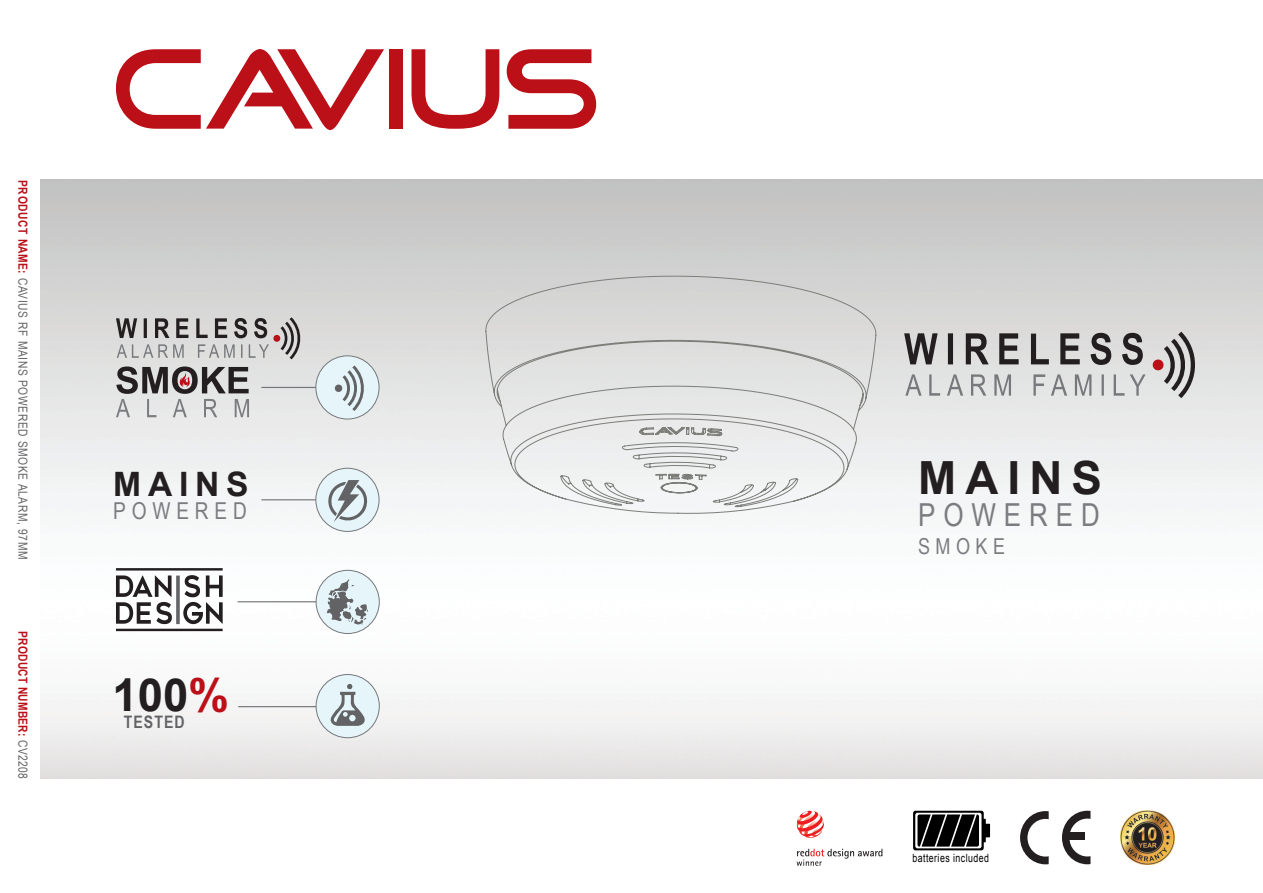
<style>
.page{position:relative;width:1263px;height:893px;background:#fff}
.page>*{position:absolute;margin:0;border:0;box-sizing:border-box;transform-origin:0 0}
.t1{font:700 45.75px "Arial";letter-spacing:.2em;color:#231f20}
.t2{font:700 45.45px "Arial";color:#231f20}
.t3{font:700 33.6px "Arial";letter-spacing:.2em;color:#231f20}
.t4{font:31.65px "Arial Narrow";letter-spacing:.25em;color:#7a7c7f}
.t5{font:23.25px "Arial Narrow";letter-spacing:.25em;color:#7a7c7f}
.t6{font:21.9px "Arial Narrow";letter-spacing:.25em;color:#7a7c7f}
.t7{font:700 17.25px "Arial Narrow";letter-spacing:.06em;color:#636366}
.t8{font:12.45px "Arial Narrow";letter-spacing:.05em;color:#636366}
.t9{font:700 12.45px "Arial Narrow";letter-spacing:.02em;color:#bb1018}
.t10{font:11.4px "Arial";letter-spacing:.05em;color:#000001;scale:.77 1}
.s1{font-weight:700;color:#bb1018}
.s2{font-weight:400;color:#636366}
.s3{color:#bb1018}
</style>
<div class="page">
<hr style="left:238px;top:706px;width:80px;height:1px;background:#76787b">
<hr style="left:238px;top:601px;width:79px;height:1px;background:#76787b">
<hr style="left:261px;top:387px;width:63px;height:1px;background:#76787b">
<hr style="left:261px;top:499px;width:63px;height:1px;background:#76787b">
<div style="left:316px;top:674px;width:63px;height:64px;background:#e5f5fa;border-radius:50%"></div>
<div style="left:316px;top:674px;width:64px;height:64px;border:1px solid #76787b;border-radius:50%"></div>
<svg style="left:330px;top:684px;width:35px;height:42px"></svg>
<hr style="left:116px;top:629px;width:107px;height:2px;background:#231f20">
<hr style="left:116px;top:568px;width:107px;height:2px;background:#231f20">
<svg style="left:116px;top:575px;width:107px;height:49px"></svg>
<div style="left:316px;top:570px;width:63px;height:63px;background:#e5f5fa;border-radius:50%"></div>
<div style="left:316px;top:570px;width:64px;height:64px;border:1px solid #76787b;border-radius:50%"></div>
<svg style="left:327px;top:579px;width:41px;height:46px"></svg>
<img style="left:1120px;top:810px;width:55px;height:54px">
<svg style="left:797px;top:849px;width:85px;height:17px"></svg>
<svg style="left:797px;top:811px;width:27px;height:27px"></svg>
<svg style="left:913px;top:811px;width:77px;height:39px"></svg>
<svg style="left:1062px;top:811px;width:28px;height:53px"></svg>
<svg style="left:1020px;top:811px;width:29px;height:53px"></svg>
<div style="left:1069px;top:832px;width:15px;height:8px;background:#231f20"></div>
<div style="left:316px;top:356px;width:63px;height:63px;background:#e5f5fa;border-radius:50%"></div>
<div style="left:315px;top:355px;width:64px;height:64px;border:1px solid #76787b;border-radius:50%"></div>
<div style="left:316px;top:468px;width:63px;height:63px;background:#e5f5fa;border-radius:50%"></div>
<div style="left:315px;top:468px;width:64px;height:64px;border:1px solid #76787b;border-radius:50%"></div>
<svg style="left:116px;top:49px;width:268px;height:81px"></svg>
<div style="left:389px;top:49px;width:13px;height:80px;background:#bb1018"></div>
<svg style="left:411px;top:49px;width:88px;height:80px"></svg>
<svg style="left:507px;top:49px;width:89px;height:80px"></svg>
<svg style="left:334px;top:365px;width:31px;height:49px"></svg>
<svg style="left:1152px;top:327px;width:45px;height:76px;background:#b8b3b3"></svg>
<svg style="left:905px;top:374px;width:241px;height:22px;background:#cacbcc"></svg>
<svg style="left:904px;top:333px;width:239px;height:32px;background:#989696"></svg>
<svg style="left:116px;top:314px;width:186px;height:103px;background:#bab9b9"></svg>
<svg style="left:328px;top:480px;width:40px;height:42px"></svg>
<svg style="left:485px;top:276px;width:391px;height:238px"></svg>
<svg style="left:639px;top:426px;width:84px;height:54px"></svg>
<p class="t8" style="left:32px;top:180px;width:381px;rotate:90deg"><span class="s1">PRODUCT NAME:</span> CAVIUS RF MAINS POWERED SMOKE ALARM, 97MM</p>
<p class="t9" style="left:32px;top:631px;width:149px;rotate:90deg">PRODUCT NUMBER: <span class="s2">CV2208</span></p>
<h3 class="t3" style="left:113px;top:462px;width:137px">MAINS</h3>
<h3 class="t5" style="left:113px;top:494px;width:135px">POWERED</h3>
<h2 class="t2" style="left:112px;top:665px;width:118px">100<span class="s3">%</span></h2>
<h3 class="t7" style="left:124px;top:709px;width:62px">TESTED</h3>
<h1 class="t1" style="left:918px;top:448px;width:185px">MAINS</h1>
<h3 class="t4" style="left:918px;top:492px;width:183px">POWERED</h3>
<h3 class="t6" style="left:918px;top:530px;width:89px">SMOKE</h3>
<p class="t10" style="left:912px;top:850px;width:101px">batteries included</p>
</div>
